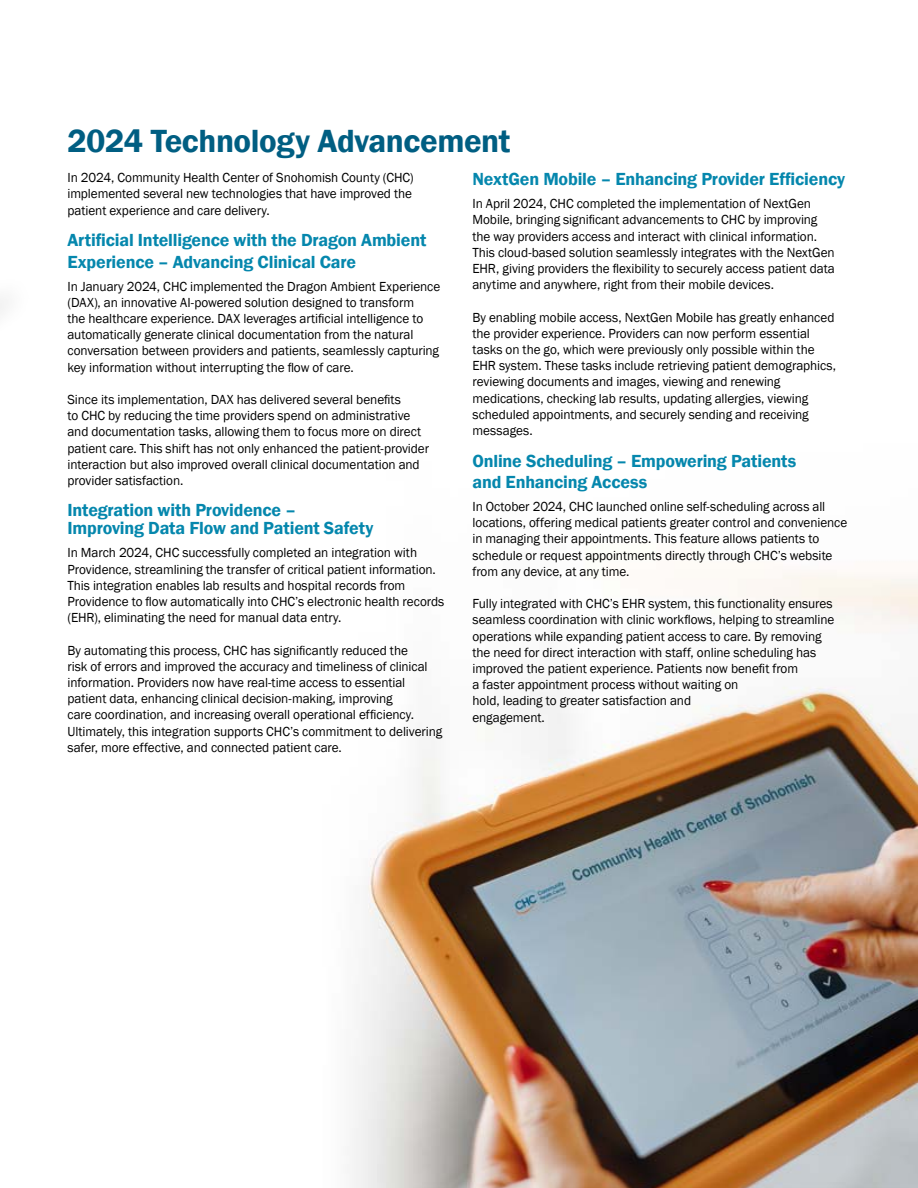
<style>
.page{position:relative;width:918px;height:1188px;background:#fff}
.page>*{position:absolute;margin:0;border:0;box-sizing:border-box;transform-origin:0 0}
.t1{font:600 33px "Franklin Gothic";letter-spacing:-.015em;color:#005e82}
.t2{font:600 18px/21.6px "Franklin Gothic";letter-spacing:-.01em;color:#0587ad}
.t3{font:13.5px/16.2px "Franklin Gothic";letter-spacing:-.005em;color:#000}
</style>
<div class="page">
<img style="left:352px;top:572px;width:566px;height:616px">
<svg style="left:0;top:299px;width:1px;height:12px"></svg>
<h1 class="t1" style="left:68px;top:120px;width:445px">2024 Technology Advancement</h1>
<p class="t3" style="left:68px;top:170px;width:348px">In 2024, Community Health Center of Snohomish County (CHC) implemented several new technologies that have improved the patient experience and care delivery.</p>
<h2 class="t2" style="left:68px;top:229px;width:360px">Artificial Intelligence with the Dragon Ambient<br>Experience – Advancing Clinical Care</h2>
<p class="t3" style="left:68px;top:278px;width:374px">In January 2024, CHC implemented the Dragon Ambient Experience (DAX), an innovative AI-powered solution designed to transform<br>the healthcare experience. DAX leverages artificial intelligence to automatically generate clinical documentation from the natural conversation between providers and patients, seamlessly capturing key information without interrupting the flow of care.</p>
<p class="t3" style="left:68px;top:392px;width:363px">Since its implementation, DAX has delivered several benefits<br>to CHC by reducing the time providers spend on administrative and documentation tasks, allowing them to focus more on direct patient care. This shift has not only enhanced the patient-provider interaction but also improved overall clinical documentation and provider satisfaction.</p>
<h2 class="t2" style="left:68px;top:502px;width:307px;line-height:18px">Integration with Providence –<br>Improving Data Flow and Patient Safety</h2>
<p class="t3" style="left:68px;top:545px;width:378px">In March 2024, CHC successfully completed an integration with Providence, streamlining the transfer of critical patient information.<br>This integration enables lab results and hospital records from Providence to flow automatically into CHC’s electronic health records (EHR), eliminating the need for manual data entry.</p>
<p class="t3" style="left:68px;top:642px;width:376px">By automating this process, CHC has significantly reduced the<br>risk of errors and improved the accuracy and timeliness of clinical information. Providers now have real-time access to essential patient data, enhancing clinical decision-making, improving<br>care coordination, and increasing overall operational efficiency.<br>Ultimately, this integration supports CHC’s commitment to delivering safer, more effective, and connected patient care.</p>
<h2 class="t2" style="left:472px;top:169px;width:374px">NextGen Mobile – Enhancing Provider Efficiency</h2>
<p class="t3" style="left:472px;top:196px;width:364px">In April 2024, CHC completed the implementation of NextGen Mobile, bringing significant advancements to CHC by improving the way providers access and interact with clinical information.<br>This cloud-based solution seamlessly integrates with the NextGen EHR, giving providers the flexibility to securely access patient data anytime and anywhere, right from their mobile devices.</p>
<p class="t3" style="left:472px;top:309px;width:365px">By enabling mobile access, NextGen Mobile has greatly enhanced the provider experience. Providers can now perform essential tasks on the go, which were previously only possible within the EHR system. These tasks include retrieving patient demographics, reviewing documents and images, viewing and renewing medications, checking lab results, updating allergies, viewing scheduled appointments, and securely sending and receiving messages.</p>
<h2 class="t2" style="left:472px;top:450px;width:325px">Online Scheduling – Empowering Patients and Enhancing Access</h2>
<p class="t3" style="left:472px;top:499px;width:376px">In October 2024, CHC launched online self-scheduling across all locations, offering medical patients greater control and convenience in managing their appointments. This feature allows patients to schedule or request appointments directly through CHC’s website from any device, at any time.</p>
<p class="t3" style="left:472px;top:596px;width:363px">Fully integrated with CHC’s EHR system, this functionality ensures seamless coordination with clinic workflows, helping to streamline operations while expanding patient access to care. By removing the need for direct interaction with staff, online scheduling has improved the patient experience. Patients now benefit from<br>a faster appointment process without waiting on<br>hold, leading to greater satisfaction and<br>engagement.</p>
</div>
